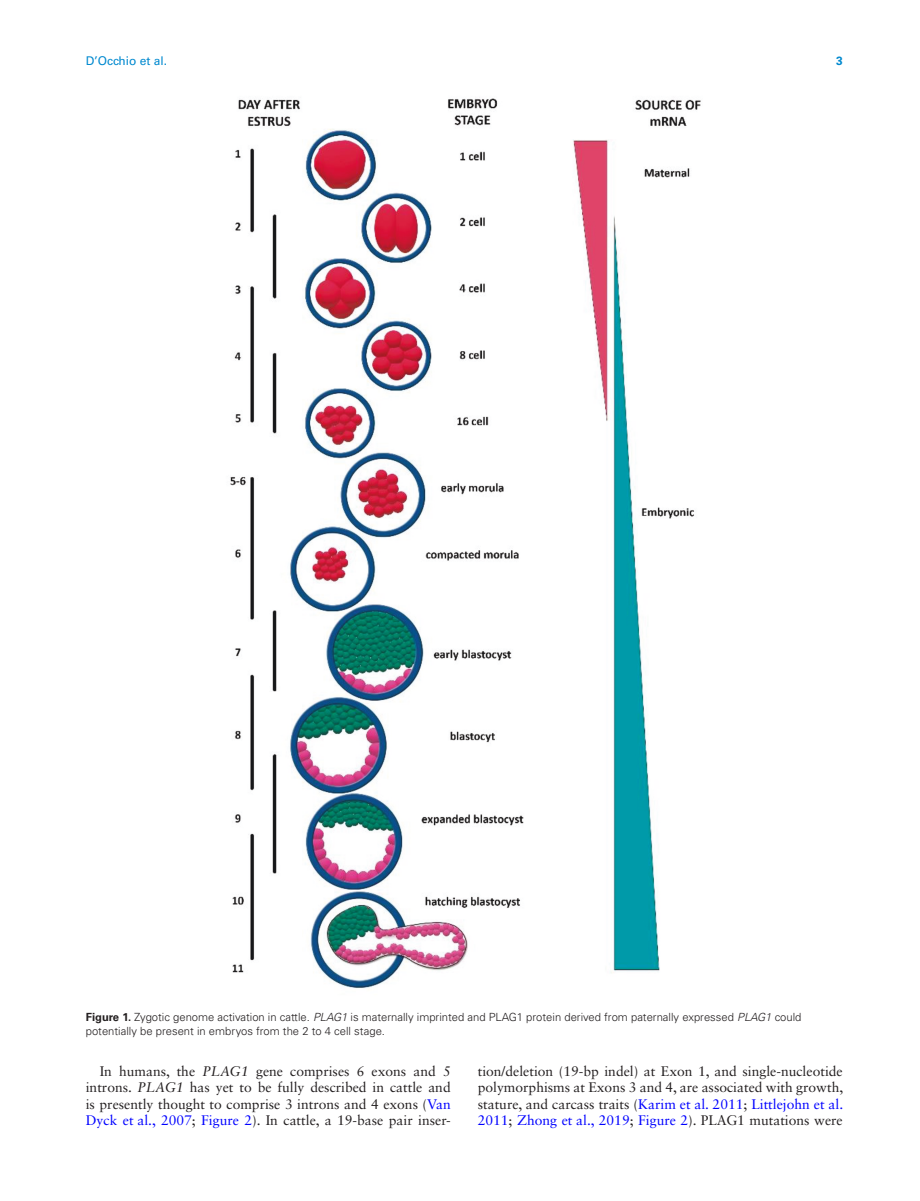
<style>
.page{position:relative;width:920px;height:1201px;background:#fff}
.page>*{position:absolute;margin:0;border:0;box-sizing:border-box;transform-origin:0 0}
.TextInd{font:13.8px/16.5px "Sabon LT Std";color:#231f20;text-align:justify}
.t1{font:12px "Univers LT Std 2";color:#0089cf}
.t2{font:700 12px "Univers LT Std";color:#0089cf}
.FigCapt{font:300 11.25px/14.2px "Univers LT Std";color:#231f20}
.s1{font-weight:700}
.s2{font-style:italic}
.s3{color:#00f}
</style>
<div class="page">
<img style="left:230px;top:98px;width:471px;height:892px">
<p class="t1" style="left:86px;top:53px;width:83px">D’Occhio et al.</p>
<p class="t2" style="left:836px;top:53px;width:8px">3</p>
<p class="FigCapt" style="left:86px;top:1009px;width:717px"><span class="s1">Figure 1.</span> Zygotic genome activation in cattle. <span class="s2">PLAG1</span> is maternally imprinted and PLAG1 protein derived from paternally expressed <span class="s2">PLAG1</span> could potentially be present in embryos from the 2 to 4 cell stage.</p>
<p class="TextInd" style="left:86px;top:1062px;width:366px;text-indent:14px">In humans, the <span class="s2">PLAG1</span> gene comprises 6 exons and 5 introns. <span class="s2">PLAG1</span> has yet to be fully described in cattle and is presently thought to comprise 3 introns and 4 exons (<span class="s3">Van Dyck et al., 2007</span>; <span class="s3">Figure 2</span>). In cattle, a 19-base pair inser-</p>
<p class="TextInd" style="left:478px;top:1062px;width:367px">tion/deletion (19-bp indel) at Exon 1, and single-nucleotide polymorphisms at Exons 3 and 4, are associated with growth, stature, and carcass traits (<span class="s3">Karim et al. 2011</span>; <span class="s3">Littlejohn et al.<br>2011</span>; <span class="s3">Zhong et al., 2019</span>; <span class="s3">Figure 2</span>). PLAG1 mutations were</p>
</div>
